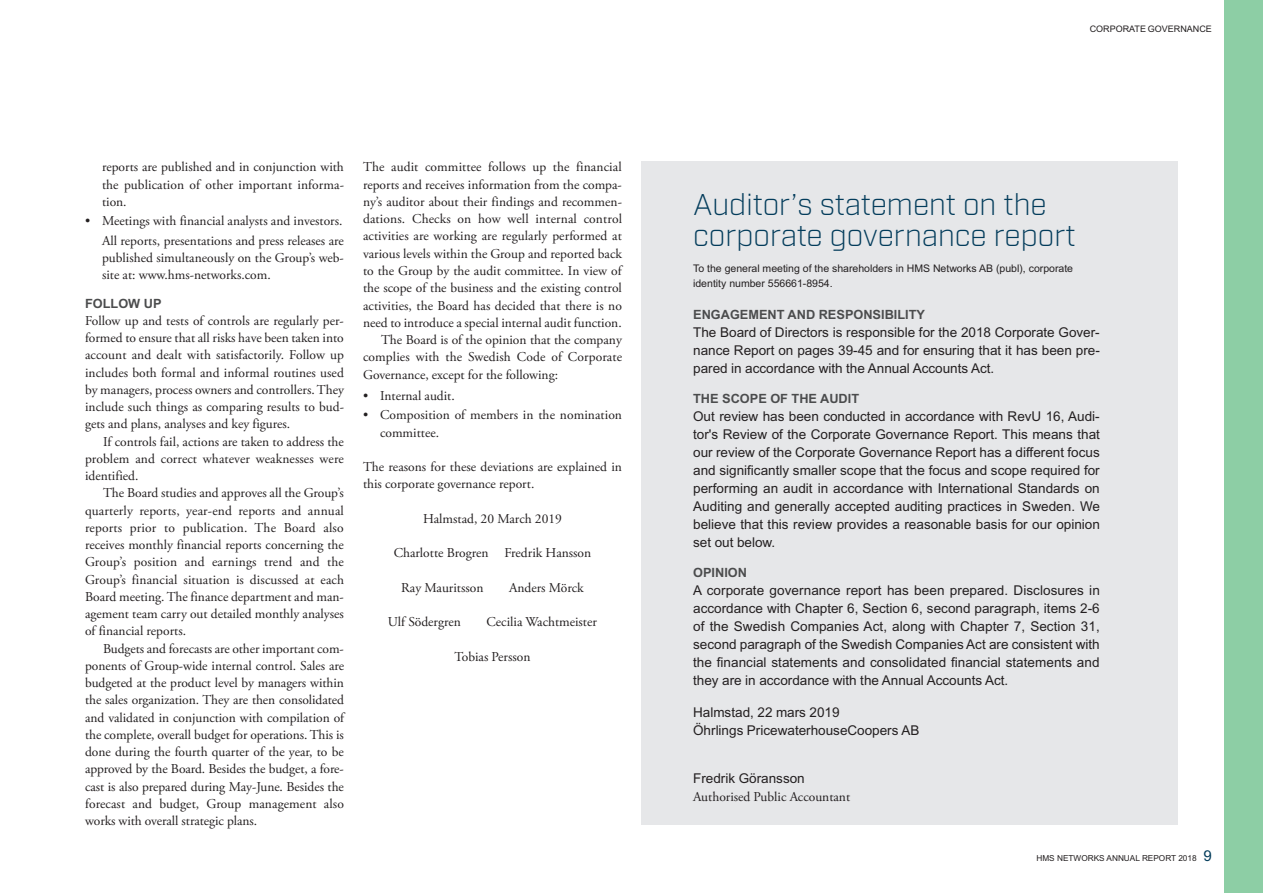
<style>
.page{position:relative;width:1263px;height:893px;background:#fff}
.page>*{position:absolute;margin:0;border:0;box-sizing:border-box;transform-origin:0 0}
.t1{font:300 30px/31.5px "Industry";color:#033c5b}
.t2{font:13.5px/17.2px "Adobe Garamond Pro";color:#231f20;text-align:justify}
.t3{font:13.5px/18px "Arial MT Std";color:#231f20;text-align:justify}
.t4{font:700 12.75px "Arial MT Std";color:#4b4c4d}
.t5{font:10.5px/15px "Arial MT Std";color:#231f20}
.t6{font:9px "Arial MT Std";color:#231f20}
.t7{font:8.25px "Arial MT Std";color:#231f20}
.s1{font-size:15px;color:#033c5b}
</style>
<div class="page">
<div style="left:641px;top:162px;width:537px;height:663px;background:#e6e7e9"></div>
<div style="left:1225px;top:0;width:38px;height:893px;background:#8dcea5"></div>
<p class="t2" style="left:102px;top:159px;width:243px">reports are published and in conjunction with the publication of other important informa&shy;tion.</p>
<p class="t2" style="left:85px;top:212px;width:260px;line-height:19.4px;text-align:right">• Meetings with financial analysts and investors.<br>All reports, presentations and press releases are</p>
<p class="t2" style="left:102px;top:249px;width:243px">published simultaneously on the Group’s web&shy;site at: www.hms-networks.com.</p>
<p class="t4" style="left:85px;top:296px;width:78px">FOLLOW UP</p>
<p class="t2" style="left:85px;top:312px;width:261px">Follow up and tests of controls are regularly per&shy;formed to ensure that all risks have been taken into account and dealt with satisfactorily. Follow up includes both formal and informal routines used by managers, process owners and controllers. They include such things as comparing results to bud&shy;gets and plans, analyses and key figures.</p>
<p class="t2" style="left:85px;top:433px;width:260px;text-indent:18px">If controls fail, actions are taken to address the problem and correct whatever weaknesses were identified.</p>
<p class="t2" style="left:85px;top:485px;width:260px;text-indent:18px">The Board studies and approves all the Group’s quarterly reports, year-end reports and annual reports prior to publication. The Board also receives monthly financial reports concerning the Group’s position and earnings trend and the Group’s financial situation is discussed at each Board meeting. The finance department and man&shy;agement team carry out detailed monthly analyses of financial reports.</p>
<p class="t2" style="left:85px;top:640px;width:261px;text-indent:18px">Budgets and forecasts are other important com&shy;ponents of Group-wide internal control. Sales are budgeted at the product level by managers within the sales organization. They are then consolidated and validated in conjunction with compilation of the complete, overall budget for operations. This is done during the fourth quarter of the year, to be approved by the Board. Besides the budget, a fore&shy;cast is also prepared during May-June. Besides the forecast and budget, Group management also works with overall strategic plans.</p>
<p class="t2" style="left:363px;top:159px;width:260px">The audit committee follows up the financial</p>
<p class="t2" style="left:363px;top:176px;width:260px">reports and receives information from the compa-</p>
<p class="t2" style="left:363px;top:194px;width:260px">ny’s auditor about their findings and recommen-</p>
<p class="t2" style="left:363px;top:211px;width:260px">dations. Checks on how well internal control</p>
<p class="t2" style="left:363px;top:228px;width:260px">activities are working are regularly performed at</p>
<p class="t2" style="left:363px;top:245px;width:260px">various levels within the Group and reported back</p>
<p class="t2" style="left:363px;top:263px;width:260px">to the Group by the audit committee. In view of</p>
<p class="t2" style="left:363px;top:280px;width:260px">the scope of the business and the existing control</p>
<p class="t2" style="left:363px;top:297px;width:260px">activities, the Board has decided that there is no</p>
<p class="t2" style="left:363px;top:314px;width:260px">need to introduce a special internal audit function.</p>
<p class="t2" style="left:381px;top:332px;width:242px">The Board is of the opinion that the company</p>
<p class="t2" style="left:363px;top:349px;width:261px">complies with the Swedish Code of Corporate</p>
<p class="t2" style="left:363px;top:366px;width:197px">Governance, except for the following:</p>
<p class="t2" style="left:363px;top:388px;width:93px">• Internal audit.</p>
<p class="t2" style="left:380px;top:407px;width:243px;text-indent:-17px">• Composition of members in the nomination committee.</p>
<p class="t2" style="left:363px;top:459px;width:260px">The reasons for these deviations are explained in this corporate governance report.</p>
<p class="t2" style="left:423px;top:510px;width:140px">Halmstad, 20 March 2019</p>
<p class="t2" style="left:394px;top:545px;width:199px">Charlotte Brogren Fredrik Hansson</p>
<p class="t2" style="left:401px;top:579px;width:84px">Ray Mauritsson</p>
<p class="t2" style="left:509px;top:579px;width:76px">Anders Mörck</p>
<p class="t2" style="left:388px;top:613px;width:74px">Ulf Södergren</p>
<p class="t2" style="left:487px;top:613px;width:112px">Cecilia Wachtmeister</p>
<p class="t2" style="left:454px;top:648px;width:77px">Tobias Persson</p>
<p class="t6" style="left:1090px;top:24px;width:124px">CORPORATE GOVERNANCE</p>
<h1 class="t1" style="left:693px;top:189px;width:384px">Auditor’s statement on the corporate governance report</h1>
<p class="t5" style="left:693px;top:261px;width:381px">To the general meeting of the shareholders in HMS Networks AB (publ), corporate identity number 556661-8954.</p>
<p class="t4" style="left:693px;top:307px;width:233px">ENGAGEMENT AND RESPONSIBILITY</p>
<p class="t3" style="left:693px;top:324px;width:408px">The Board of Directors is responsible for the 2018 Corporate Gover&shy;nance Report on pages 39-45 and for ensuring that it has been pre&shy;pared in accordance with the Annual Accounts Act.</p>
<p class="t4" style="left:693px;top:391px;width:168px">THE SCOPE OF THE AUDIT</p>
<p class="t3" style="left:693px;top:408px;width:408px">Out review has been conducted in accordance with RevU 16, Audi&shy;tor's Review of the Corporate Governance Report. This means that our review of the Corporate Governance Report has a different focus and significantly smaller scope that the focus and scope required for performing an audit in accordance with International Standards on Auditing and generally accepted auditing practices in Sweden. We believe that this review provides a reasonable basis for our opinion set out below.</p>
<p class="t4" style="left:693px;top:565px;width:55px">OPINION</p>
<p class="t3" style="left:693px;top:582px;width:408px">A corporate governance report has been prepared. Disclosures in accordance with Chapter 6, Section 6, second paragraph, items 2-6 of the Swedish Companies Act, along with Chapter 7, Section 31, second paragraph of the Swedish Companies Act are consistent with the financial statements and consolidated financial statements and they are in accordance with the Annual Accounts Act.</p>
<p class="t3" style="left:693px;top:703px;width:228px">Halmstad, 22 mars 2019<br>Öhrlings PricewaterhouseCoopers AB</p>
<p class="t3" style="left:693px;top:769px;width:113px">Fredrik Göransson</p>
<p class="t2" style="left:693px;top:788px;width:158px">Authorised Public Accountant</p>
<p class="t7" style="left:1036px;top:854px;width:177px">HMS NETWORKS ANNUAL REPORT 2018 <span class="s1">9</span></p>
</div>
